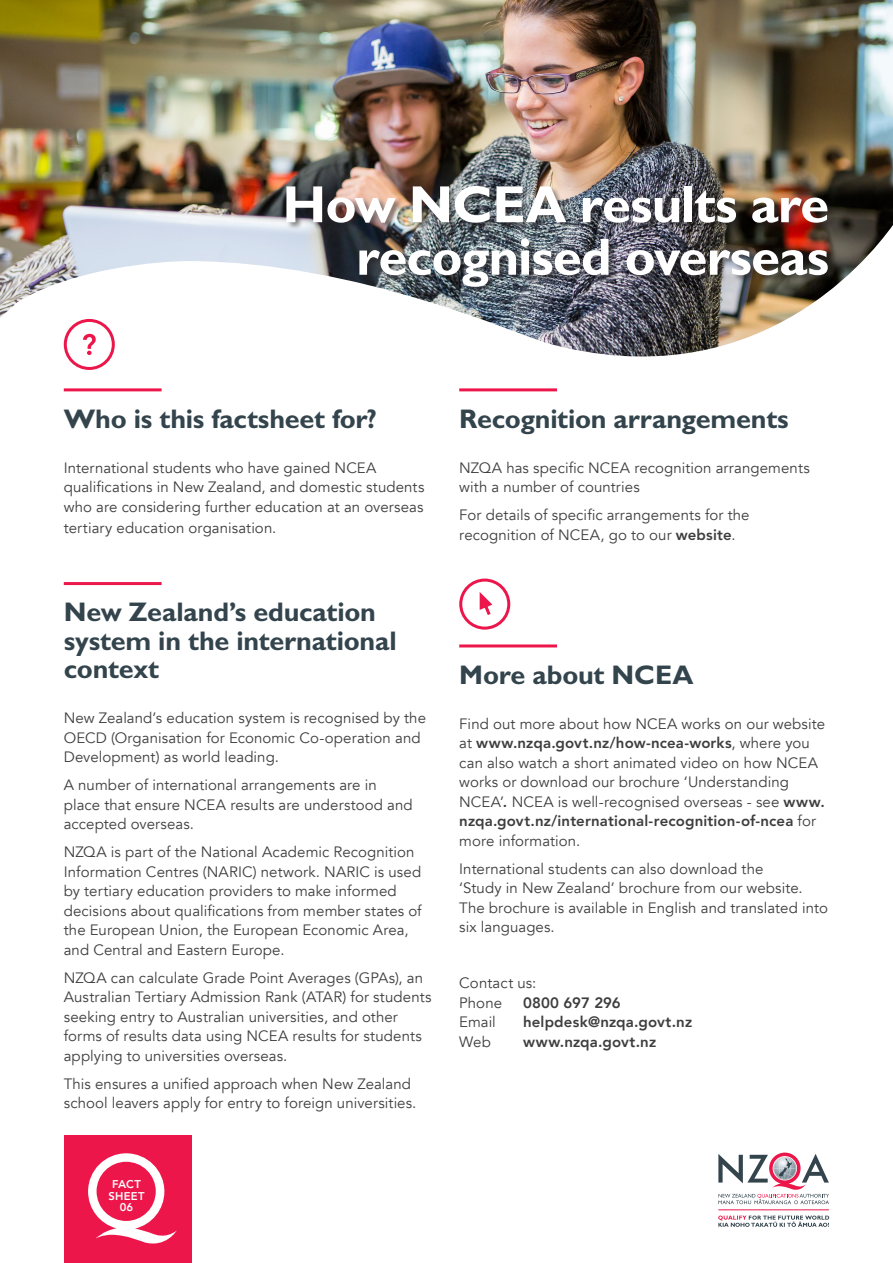
<style>
.page{position:relative;width:893px;height:1263px;background:#fff}
.page>*{position:absolute;margin:0;border:0;box-sizing:border-box;transform-origin:0 0}
.H1_-_white_and_right{font:700 52.5px/52.5px "Gill Sans Maori";letter-spacing:-.015em;color:#fff;text-align:right}
.H2_-_no_icon{font:700 27px/28.5px "Gill Sans Maori";letter-spacing:-.01em;color:#33444d}
.H2_-_after_icon_at_s{font:700 27px "Gill Sans Maori";letter-spacing:-.005em;color:#33444d}
.Body{font:15px/19.5px "Avenir";letter-spacing:.005em;color:#3e3e3f}
.Contact_us{font:800 15px "Avenir";letter-spacing:.01em;color:#3e3e3f}
.Contact_us-2{font:15px "Avenir";letter-spacing:.005em;color:#3e3e3f}
.Body_-_white_back_pa{font:800 11.25px/11.2px "Avenir";letter-spacing:.02em;color:#fff;text-align:center}
.s1{font-family:"Avenir LT Std";font-weight:800}
</style>
<div class="page">
<img style="left:0;top:0;width:893px;height:358px">
<div style="left:286px;top:186px;width:550px;height:109px;background:#231f20;opacity:.5"></div>
<hr style="left:459px;top:388px;width:98px;height:3px;background:#ed164b">
<hr style="left:459px;top:644px;width:98px;height:3px;background:#ed164b">
<div style="left:459px;top:579px;width:51px;height:51px;border:3px solid #ed164b;border-radius:50%"></div>
<svg style="left:480px;top:592px;width:12px;height:23px"></svg>
<hr style="left:64px;top:388px;width:98px;height:3px;background:#ed164b">
<hr style="left:64px;top:582px;width:98px;height:3px;background:#ed164b">
<div style="left:64px;top:319px;width:51px;height:51px;border:3px solid #ed164b;border-radius:50%"></div>
<svg style="left:83px;top:334px;width:13px;height:21px"></svg>
<hr style="left:718px;top:1209px;width:111px;height:1px;background:#ed164b">
<svg style="left:718px;top:1152px;width:111px;height:52px"></svg>
<svg style="left:718px;top:1215px;width:111px;height:12px"></svg>
<div style="left:64px;top:1135px;width:127px;height:128px;background:#ed164b"></div>
<svg style="left:88px;top:1153px;width:89px;height:91px"></svg>
<p class="H1_-_white_and_right" style="left:282px;top:178px;width:548px">How NCEA results are recognised overseas</p>
<h2 class="H2_-_no_icon" style="left:64px;top:404px;width:315px">Who is this factsheet for?</h2>
<p class="Body" style="left:64px;top:458px;width:362px">International students who have gained NCEA qualifications in New Zealand, and domestic students who are considering further education at an overseas</p>
<p class="Body" style="left:64px;top:518px;width:214px">tertiary education organisation.</p>
<p class="H2_-_no_icon" style="left:64px;top:598px;width:334px">New Zealand’s education system in the international context</p>
<p class="Body" style="left:64px;top:708px;width:364px">New Zealand’s education system is recognised by the<br>OECD (Organisation for Economic Co-operation and<br>Development) as world leading.</p>
<p class="Body" style="left:64px;top:776px;width:350px">A number of international arrangements are in place that ensure NCEA results are understood and accepted overseas.</p>
<p class="Body" style="left:64px;top:843px;width:359px">NZQA is part of the National Academic Recognition Information Centres (NARIC) network. NARIC is used by tertiary education providers to make informed decisions about qualifications from member states of the European Union, the European Economic Area, and Central and Eastern Europe.</p>
<p class="Body" style="left:64px;top:968px;width:369px">NZQA can calculate Grade Point Averages (GPAs), an Australian Tertiary Admission Rank (ATAR) for students seeking entry to Australian universities, and other forms of results data using NCEA results for students applying to universities overseas.</p>
<p class="Body" style="left:64px;top:1074px;width:354px">This ensures a unified approach when New Zealand school leavers apply for entry to foreign universities.</p>
<p class="Body_-_white_back_pa" style="left:109px;top:1179px;width:37px">FACT<br>SHEET<br>06</p>
<p class="H2_-_no_icon" style="left:459px;top:404px;width:331px">Recognition arrangements</p>
<p class="Body" style="left:459px;top:458px;width:352px">NZQA has specific NCEA recognition arrangements with a number of countries</p>
<p class="Body" style="left:459px;top:505px;width:292px">For details of specific arrangements for the recognition of NCEA, go to our <span class="s1">website</span>.</p>
<p class="H2_-_after_icon_at_s" style="left:459px;top:658px;width:236px">More about NCEA</p>
<p class="Body" style="left:459px;top:714px;width:367px">Find out more about how NCEA works on our website at <span class="s1">www.nzqa.govt.nz/how-ncea-works</span>, where you can also watch a short animated video on how NCEA works or download our brochure ‘Understanding NCEA’<span class="s1">.</span> NCEA is well-recognised overseas - see <span class="s1">www. nzqa.govt.nz/international-recognition-of-ncea</span> for more information.</p>
<p class="Body" style="left:459px;top:859px;width:370px">International students can also download the<br>‘Study in New Zealand’ brochure from our website.<br>The brochure is available in English and translated into six languages.</p>
<p class="Contact_us-2" style="left:459px;top:974px;width:79px">Contact us:</p>
<p class="Contact_us-2" style="left:459px;top:993px;width:44px">Phone</p>
<p class="Contact_us" style="left:523px;top:991px;width:99px">0800 697 296</p>
<p class="Contact_us-2" style="left:459px;top:1013px;width:38px">Email</p>
<p class="Contact_us" style="left:523px;top:1010px;width:171px">helpdesk@nzqa.govt.nz</p>
<p class="Contact_us-2" style="left:459px;top:1032px;width:33px">Web</p>
<p class="Contact_us" style="left:523px;top:1030px;width:135px">www.nzqa.govt.nz</p>
</div>
